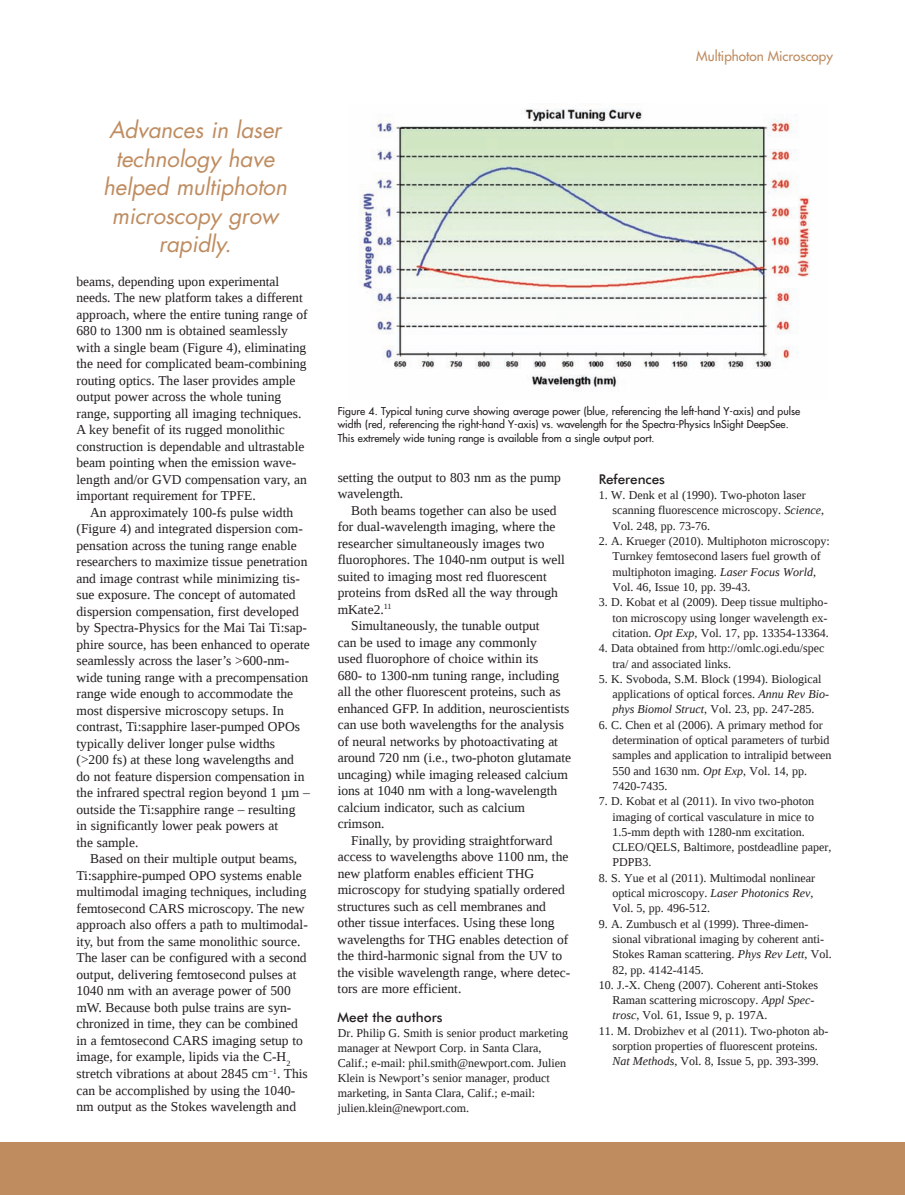
<style>
.page{position:relative;width:905px;height:1195px;background:#fff}
.page>*{position:absolute;margin:0;border:0;box-sizing:border-box;transform-origin:0 0}
.t1{font:italic 22.5px/28.5px "Futura";letter-spacing:-.005em;color:#bf8c60;text-align:center}
.t2{font:13.5px/16.5px "Liberation Serif";color:#231f20}
.t3{font:500 13.5px "Futura BT";color:#231f20}
.t4{font:13.5px "Futura";color:#bf8c60}
.t5{font:12px/15.3px "Liberation Serif";color:#231f20}
.t6{font:10.5px/13.5px "Futura";color:#231f20}
.s1{font-style:italic}
</style>
<div class="page">
<div style="left:0;top:1142px;width:904px;height:53px;background:#bf8c60"></div>
<img style="left:359px;top:109px;width:451px;height:282px">
<h1 class="t1" style="left:103px;top:118px;width:185px">Advances in laser technology have helped multiphoton microscopy grow rapidly.</h1>
<p class="t2" style="left:76px;top:273px;width:233px">beams, depending upon experimental needs. The new platform takes a different approach, where the entire tuning range of 680 to 1300 nm is obtained seamlessly with a single beam (Figure 4), eliminating the need for complicated beam-combining routing optics. The laser provides ample output power across the whole tuning range, supporting all imaging techniques.<br>A key benefit of its rugged monolithic construction is dependable and ultrastable beam pointing when the emission wave&shy;length and/or GVD compensation vary, an important requirement for TPFE.</p>
<p class="t2" style="left:76px;top:504px;width:235px;text-indent:14px">An approximately 100-fs pulse width (Figure 4) and integrated dispersion com&shy;pensation across the tuning range enable researchers to maximize tissue penetration and image contrast while minimizing tis&shy;sue exposure. The concept of automated dispersion compensation, first developed by Spectra-Physics for the Mai Tai Ti:sap&shy;phire source, has been enhanced to operate seamlessly across the laser’s &gt;600-nm&shy;wide tuning range with a precompensation range wide enough to accommodate the most dispersive microscopy setups. In contrast, Ti:sapphire laser-pumped OPOs typically deliver longer pulse widths (&gt;200 fs) at these long wavelengths and do not feature dispersion compensation in the infrared spectral region beyond 1 µm – outside the Ti:sapphire range – resulting<br>in significantly lower peak powers at<br>the sample.</p>
<p class="t2" style="left:76px;top:850px;width:233px;text-indent:14px">Based on their multiple output beams, Ti:sapphire-pumped OPO systems enable multimodal imaging techniques, including femtosecond CARS microscopy. The new approach also offers a path to multimodal&shy;ity, but from the same monolithic source.<br>The laser can be configured with a second output, delivering femtosecond pulses at 1040 nm with an average power of 500 mW. Because both pulse trains are syn&shy;chronized in time, they can be combined in a femtosecond CARS imaging setup to image, for example, lipids via the C-H<sub>2 </sub>stretch vibrations at about 2845 cm<sup>−1</sup>. This can be accomplished by using the 1040- nm output as the Stokes wavelength and</p>
<p class="t4" style="left:696px;top:49px;width:138px">Multiphoton Microscopy</p>
<p class="t6" style="left:338px;top:405px;width:464px">Figure 4. Typical tuning curve showing average power (blue, referencing the left-hand Y-axis) and pulse width (red, referencing the right-hand Y-axis) vs. wavelength for the Spectra-Physics InSight DeepSee.<br>This extremely wide tuning range is available from a single output port.</p>
<p class="t2" style="left:337px;top:469px;width:225px">setting the output to 803 nm as the pump wavelength.</p>
<p class="t2" style="left:351px;top:502px;width:207px">Both beams together can also be used</p>
<p class="t2" style="left:337px;top:518px;width:219px">for dual-wavelength imaging, where the</p>
<p class="t2" style="left:337px;top:535px;width:208px">researcher simultaneously images two</p>
<p class="t2" style="left:337px;top:551px;width:229px">fluorophores. The 1040-nm output is well</p>
<p class="t2" style="left:337px;top:568px;width:211px">suited to imaging most red fluorescent</p>
<p class="t2" style="left:337px;top:584px;width:222px">proteins from dsRed all the way through</p>
<p class="t2" style="left:337px;top:601px;width:55px">mKate2.<sup>11</sup></p>
<p class="t2" style="left:351px;top:617px;width:190px">Simultaneously, the tunable output</p>
<p class="t2" style="left:338px;top:634px;width:201px">can be used to image any commonly</p>
<p class="t2" style="left:338px;top:650px;width:202px">used fluorophore of choice within its</p>
<p class="t2" style="left:338px;top:667px;width:223px">680- to 1300-nm tuning range, including</p>
<p class="t2" style="left:338px;top:683px;width:224px">all the other fluorescent proteins, such as</p>
<p class="t2" style="left:338px;top:700px;width:233px">enhanced GFP. In addition, neuroscientists</p>
<p class="t2" style="left:338px;top:716px;width:228px">can use both wavelengths for the analysis</p>
<p class="t2" style="left:338px;top:733px;width:222px">of neural networks by photoactivating at</p>
<p class="t2" style="left:338px;top:749px;width:235px">around 720 nm (i.e., two-photon glutamate</p>
<p class="t2" style="left:338px;top:766px;width:232px">uncaging) while imaging released calcium</p>
<p class="t2" style="left:338px;top:782px;width:221px">ions at 1040 nm with a long-wavelength</p>
<p class="t2" style="left:338px;top:799px;width:189px">calcium indicator, such as calcium</p>
<p class="t2" style="left:338px;top:815px;width:48px">crimson.</p>
<p class="t2" style="left:351px;top:832px;width:203px">Finally, by providing straightforward</p>
<p class="t2" style="left:338px;top:848px;width:232px">access to wavelengths above 1100 nm, the</p>
<p class="t2" style="left:338px;top:865px;width:198px">new platform enables efficient THG</p>
<p class="t2" style="left:337px;top:881px;width:229px">microscopy for studying spatially ordered</p>
<p class="t2" style="left:337px;top:898px;width:210px">structures such as cell membranes and</p>
<p class="t2" style="left:337px;top:914px;width:218px">other tissue interfaces. Using these long</p>
<p class="t2" style="left:337px;top:931px;width:232px">wavelengths for THG enables detection of</p>
<p class="t2" style="left:337px;top:947px;width:226px">the third-harmonic signal from the UV to</p>
<p class="t2" style="left:337px;top:964px;width:234px">the visible wavelength range, where detec-</p>
<p class="t2" style="left:337px;top:980px;width:125px">tors are more efficient.</p>
<p class="t3" style="left:337px;top:1011px;width:106px">Meet the authors</p>
<p class="t5" style="left:338px;top:1025px;width:232px">Dr. Philip G. Smith is senior product marketing manager at Newport Corp. in Santa Clara, Calif.; e-mail: phil.smith@newport.com. Julien Klein is Newport’s senior manager, product marketing, in Santa Clara, Calif.; e-mail: julien.klein@newport.com.</p>
<p class="t3" style="left:598px;top:474px;width:68px">References</p>
<p class="t5" style="left:612px;top:487px;width:213px;text-indent:-14px">1. W. Denk et al (1990). Two-photon laser scanning fluorescence microscopy. <span class="s1">Science</span>,<br>Vol. 248, pp. 73-76.</p>
<p class="t5" style="left:612px;top:533px;width:219px;text-indent:-14px">2. A. Krueger (2010). Multiphoton microscopy:<br>Turnkey femtosecond lasers fuel growth of multiphoton imaging. <span class="s1">Laser Focus World</span>, Vol. 46, Issue 10, pp. 39-43.</p>
<p class="t5" style="left:612px;top:594px;width:218px;text-align:justify;text-indent:-14px">3. D. Kobat et al (2009). Deep tissue multipho&shy;ton microscopy using longer wavelength ex&shy;citation. <span class="s1">Opt Exp</span>, Vol. 17, pp. 13354-13364.</p>
<p class="t5" style="left:612px;top:640px;width:214px;text-indent:-14px">4. Data obtained from http://omlc.ogi.edu/spec tra/ and associated links.</p>
<p class="t5" style="left:612px;top:671px;width:218px;text-indent:-14px">5. K. Svoboda, S.M. Block (1994). Biological applications of optical forces. <span class="s1">Annu Rev Bio&shy;phys Biomol Struct</span>, Vol. 23, pp. 247-285.</p>
<p class="t5" style="left:612px;top:717px;width:221px;text-indent:-14px">6. C. Chen et al (2006). A primary method for determination of optical parameters of turbid samples and application to intralipid between 550 and 1630 nm. <span class="s1">Opt Exp</span>, Vol. 14, pp.<br>7420-7435.</p>
<p class="t5" style="left:612px;top:793px;width:220px;text-indent:-14px">7. D. Kobat et al (2011). In vivo two-photon imaging of cortical vasculature in mice to 1.5-mm depth with 1280-nm excitation.<br>CLEO/QELS, Baltimore, postdeadline paper, PDPB3.</p>
<p class="t5" style="left:612px;top:870px;width:204px;text-align:justify;text-indent:-14px">8. S. Yue et al (2011). Multimodal nonlinear optical microscopy. <span class="s1">Laser Photonics Rev</span>, Vol. 5, pp. 496-512.</p>
<p class="t5" style="left:612px;top:916px;width:221px;text-indent:-14px">9. A. Zumbusch et al (1999). Three-dimen&shy;sional vibrational imaging by coherent anti-Stokes Raman scattering. <span class="s1">Phys Rev Lett</span>, Vol.<br>82, pp. 4142-4145.</p>
<p class="t5" style="left:612px;top:977px;width:207px;text-indent:-14px">10. J.-X. Cheng (2007). Coherent anti-Stokes<br>Raman scattering microscopy. <span class="s1">Appl Spec&shy;trosc</span>, Vol. 61, Issue 9, p. 197A.</p>
<p class="t5" style="left:598px;top:1023px;width:231px;text-align:center">11. M. Drobizhev et al (2011). Two-photon ab&shy;sorption properties of fluorescent proteins.<br><span class="s1">Nat Methods</span>, Vol. 8, Issue 5, pp. 393-399.</p>
</div>
